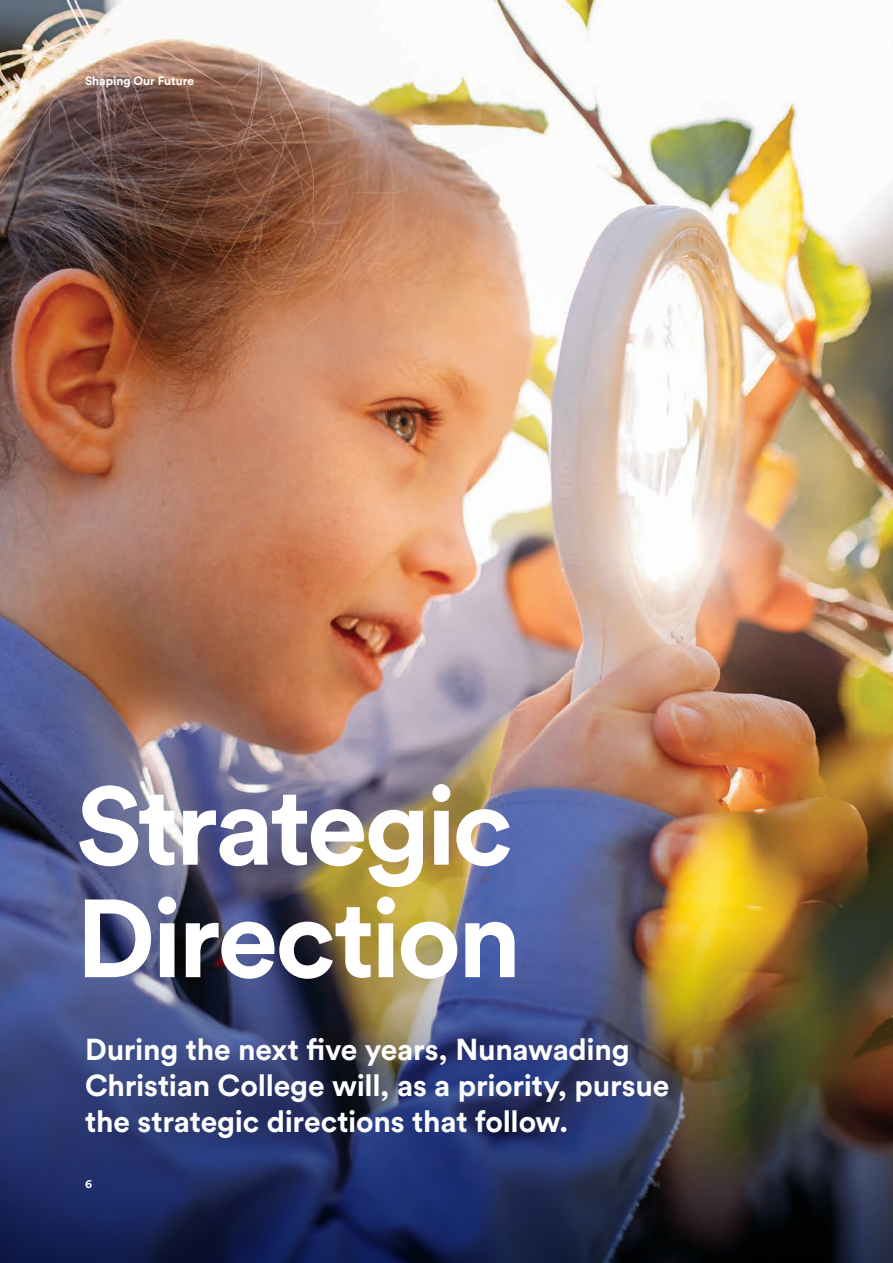
<style>
.page{position:relative;width:893px;height:1263px;background:#fff}
.page>*{position:absolute;margin:0;border:0;box-sizing:border-box;transform-origin:0 0}
.t1{font:700 109.5px/112.5px "Circular Std";letter-spacing:-.03em;color:#fff}
.t2{font:700 30px/36px "Circular Std";letter-spacing:-.01em;color:#fff}
.t3{font:700 12px "Circular Std";color:#fff}
</style>
<div class="page">
<img style="left:0;top:0;width:892px;height:907px">
<img style="left:0;top:907px;width:892px;height:356px">
<hr style="left:892px;top:0;width:1px;height:1263px;background:#2a64a3">
<p class="t3" style="left:85px;top:73px;width:111px">Shaping Our Future</p>
<h1 class="t1" style="left:76px;top:768px;width:447px">Strategic<br>Direction</h1>
<p class="t2" style="left:85px;top:1031px;width:586px">During the next five years, Nunawading<br>Christian College will, as a priority, pursue the strategic directions that follow.</p>
<p class="t3" style="left:85px;top:1176px;width:8px">6</p>
</div>
